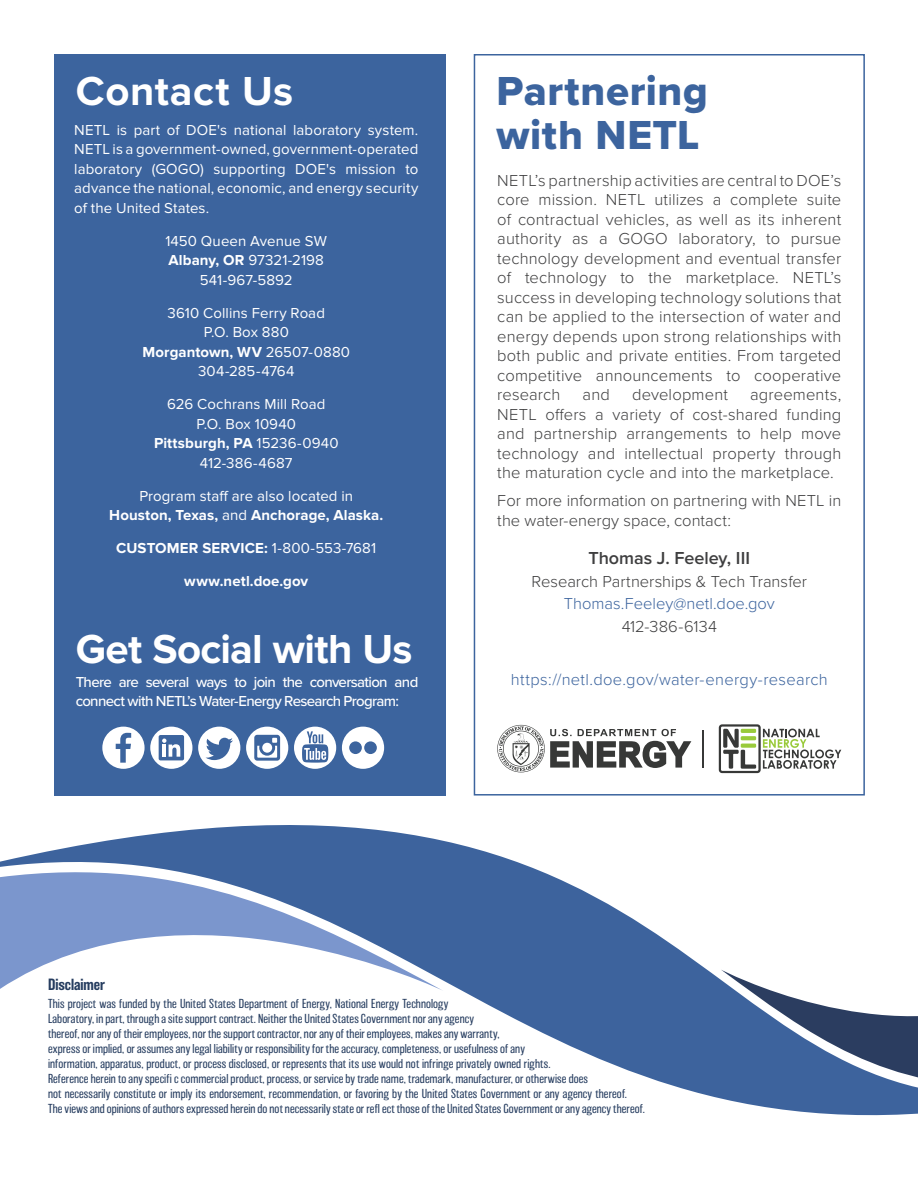
<style>
.page{position:relative;width:918px;height:1188px;background:#fff}
.page>*{position:absolute;margin:0;border:0;box-sizing:border-box;transform-origin:0 0}
.t1{font:42px/43.5px "Proxima Nova Extrabld";letter-spacing:.015em;color:#3c649e}
.t2{font:700 42px "Proxima Nova";letter-spacing:-.01em;color:#fff}
.t3{font:700 42px "Proxima Nova";letter-spacing:.015em;color:#fff}
.Body_Text{font:600 18px "Proxima Nova";color:#3e3e3f}
.Body_Text-2{font:300 16.5px/19.5px "Proxima Nova";letter-spacing:.005em;color:#3e3e3f;text-align:justify}
.Body_Text-3{font:300 16.5px "Proxima Nova";letter-spacing:.02em;color:#3c649e}
.Addresses{font:15px/19.5px "Proxima Nova";letter-spacing:.005em;color:#fff;text-align:center}
.Body_Text-4{font:500 15px/19.5px "Proxima Nova";letter-spacing:-.045em;color:#fff}
.Addresses-2{font:700 15px "Proxima Nova";letter-spacing:.01em;color:#fff}
.Disclaimer{font:500 15px "Balboa";color:#253c5f}
.Disclaimer-2{font:200 12px/15px "Balboa";letter-spacing:.01em;color:#253c5f}
.s1{font-weight:700}
.s2{font-weight:400}
.s3{color:#3c649e}
</style>
<div class="page">
<svg style="left:0;top:825px;width:918px;height:291px"></svg>
<svg style="left:721px;top:970px;width:197px;height:123px"></svg>
<div style="left:474px;top:54px;width:391px;height:742px;border:2px solid #3c649e"></div>
<div style="left:54px;top:54px;width:392px;height:742px;background:#3c649e"></div>
<svg style="left:102px;top:727px;width:90px;height:42px"></svg>
<svg style="left:198px;top:727px;width:42px;height:42px"></svg>
<svg style="left:246px;top:727px;width:42px;height:42px"></svg>
<svg style="left:294px;top:727px;width:42px;height:42px"></svg>
<svg style="left:342px;top:727px;width:42px;height:42px"></svg>
<svg style="left:719px;top:724px;width:122px;height:49px"></svg>
<hr style="left:703px;top:730px;width:1px;height:38px;background:#373837">
<svg style="left:497px;top:725px;width:194px;height:47px"></svg>
<h4 class="t3" style="left:76px;top:67px;width:219px">Contact Us</h4>
<p class="Addresses" style="left:74px;top:120px;width:346px;text-align:justify">NETL is part of DOE's national laboratory system.<br>NETL is a government-owned, government-operated laboratory (GOGO) supporting DOE's mission to advance the national, economic, and energy security of the United States.</p>
<p class="Addresses" style="left:166px;top:231px;width:163px">1450 Queen Avenue SW<br><span class="s1">Albany, OR</span> 97321-2198<br>541-967-5892</p>
<p class="Addresses" style="left:143px;top:303px;width:209px">3610 Collins Ferry Road<br>P.O. Box 880<br><span class="s1">Morgantown, WV</span> 26507-0880<br>304-285-4764</p>
<p class="Addresses" style="left:154px;top:395px;width:186px">626 Cochrans Mill Road<br>P.O. Box 10940<br><span class="s1">Pittsburgh, PA</span> 15236-0940<br>412-386-4687</p>
<p class="Addresses" style="left:109px;top:486px;width:275px">Program staff are also located in<br><span class="s1">Houston, Texas,</span> and <span class="s1">Anchorage, Alaska.</span></p>
<p class="Addresses-2" style="left:116px;top:540px;width:262px">CUSTOMER SERVICE: <span class="s2">1-800-553-7681</span></p>
<p class="Addresses-2" style="left:184px;top:573px;width:125px">www.netl.doe.gov</p>
<h4 class="t2" style="left:76px;top:625px;width:338px">Get Social with Us</h4>
<p class="Body_Text-4" style="left:76px;top:671px;width:344px">There are several ways to join the conversation and connect with NETL’s Water-Energy Research Program:</p>
<h1 class="t1" style="left:497px;top:69px;width:213px">Partnering with NETL</h1>
<p class="Body_Text-2" style="left:497px;top:169px;width:346px">NETL’s partnership activities are central to DOE’s core mission. NETL utilizes a complete suite of contractual vehicles, as well as its inherent authority as a GOGO laboratory, to pursue technology development and eventual transfer of technology to the marketplace. NETL’s success in developing technology solutions that can be applied to the intersection of water and energy depends upon strong relationships with both public and private entities. From targeted competitive announcements to cooperative research</p>
<p class="Body_Text-2" style="left:583px;top:384px;width:29px">and</p>
<p class="Body_Text-2" style="left:632px;top:384px;width:97px">development</p>
<p class="Body_Text-2" style="left:497px;top:384px;width:346px;text-indent:253px">agreements, NETL offers a variety of cost-shared funding and partnership arrangements to help move technology and intellectual property through the maturation cycle and into the marketplace.</p>
<p class="Body_Text-2" style="left:497px;top:490px;width:346px">For more information on partnering with NETL in the water-energy space, contact:</p>
<p class="Body_Text" style="left:588px;top:545px;width:163px">Thomas J. Feeley, III</p>
<p class="Body_Text-2" style="left:531px;top:569px;width:277px;line-height:22.5px;text-align:center">Research Partnerships &amp; Tech Transfer<br><span class="s3">Thomas.Feeley@netl.doe.gov<br></span>412-386-6134</p>
<p class="Body_Text-3" style="left:511px;top:668px;width:319px">https://netl.doe.gov/water-energy-research</p>
<p class="Disclaimer" style="left:48px;top:976px;width:59px">Disclaimer</p>
<p class="Disclaimer-2" style="left:48px;top:996px;width:598px">This project was funded by the United States Department of Energy, National Energy Technology<br>Laboratory, in part, through a site support contract. Neither the United States Government nor any agency<br>thereof, nor any of their employees, nor the support contractor, nor any of their employees, makes any warranty,<br>express or implied, or assumes any legal liability or responsibility for the accuracy, completeness, or usefulness of any<br>information, apparatus, product, or process disclosed, or represents that its use would not infringe privately owned rights.<br>Reference herein to any specifi c commercial product, process, or service by trade name, trademark, manufacturer, or otherwise does<br>not necessarily constitute or imply its endorsement, recommendation, or favoring by the United States Government or any agency thereof.<br>The views and opinions of authors expressed herein do not necessarily state or refl ect those of the United States Government or any agency thereof.</p>
</div>
